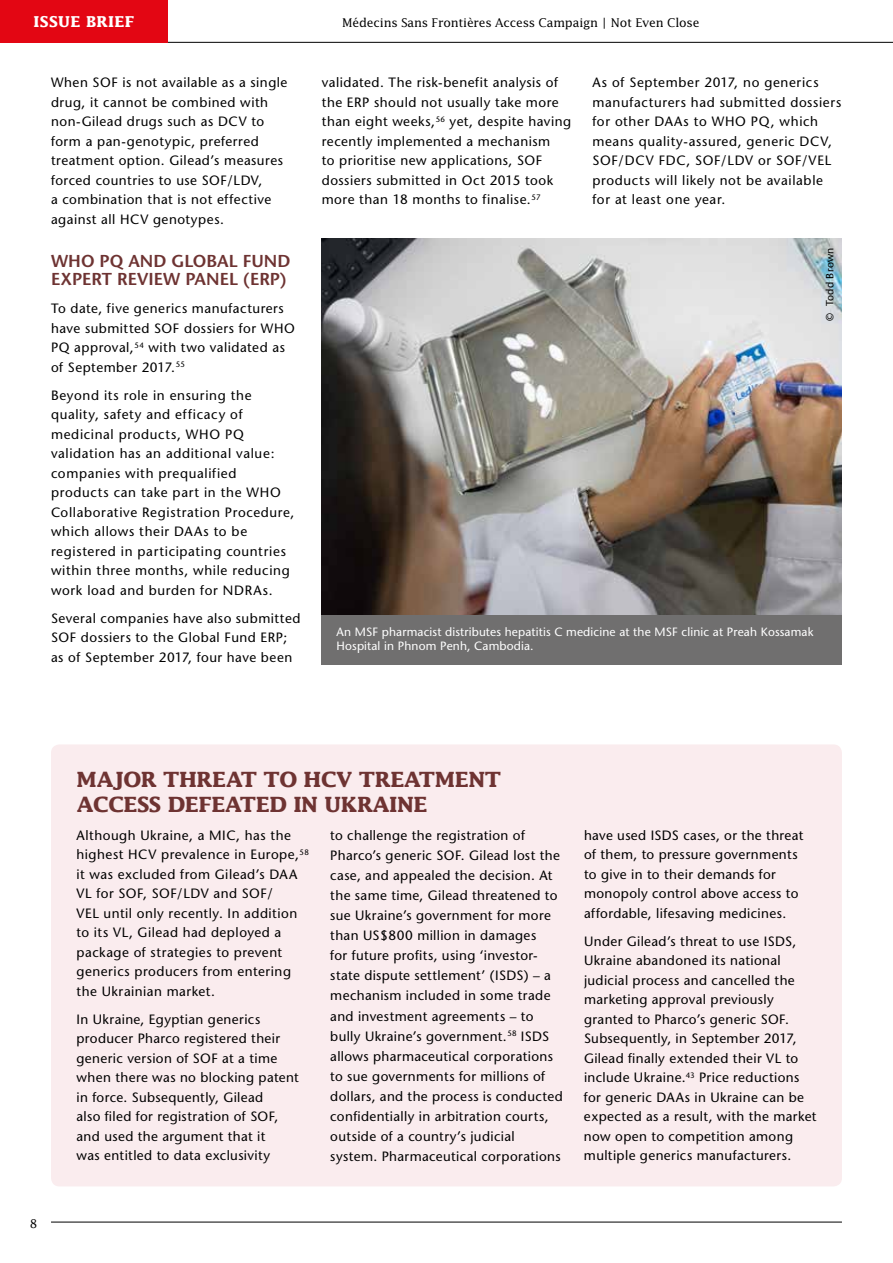
<style>
.page{position:relative;width:893px;height:1263px;background:#fff}
.page>*{position:absolute;margin:0;border:0;box-sizing:border-box;transform-origin:0 0}
.t1{font:700 21px/25.2px "Lucida";letter-spacing:-.02em;color:#6e3332}
.t2{font:600 17.25px/18px "Stone Sans";letter-spacing:.005em;color:#6e3332}
.t3{font:700 15px "Lucida";letter-spacing:.02em;color:#fff}
.t4{font:13.5px/19.5px "Stone Sans";letter-spacing:.035em;color:#000}
.t5{font:12px/14.2px "Stone Sans";letter-spacing:.01em;color:#fff}
.t6{font:12px "Lucida";letter-spacing:-.015em;color:#000}
.t7{font:10.5px "Stone Sans";letter-spacing:.03em;color:#000}
</style>
<div class="page">
<div style="left:51px;top:744px;width:791px;height:442px;background:#faecee;border-radius:9px"></div>
<img style="left:322px;top:239px;width:520px;height:376px">
<hr style="left:892px;top:414px;width:1px;height:849px;background:#faecee">
<div style="left:322px;top:615px;width:520px;height:49px;background:#706f6f"></div>
<hr style="left:0;top:42px;width:893px;height:1px;background:#000">
<hr style="left:51px;top:1222px;width:791px;height:1px;background:#000">
<div style="left:0;top:0;width:168px;height:43px;background:#e30613"></div>
<p class="t3" style="left:34px;top:13px;width:102px">ISSUE BRIEF</p>
<p class="t4" style="left:51px;top:73px;width:238px">When SOF is not available as a single drug, it cannot be combined with non-Gilead drugs such as DCV to form a pan-genotypic, preferred treatment option. Gilead’s measures forced countries to use SOF/LDV,<br>a combination that is not effective against all HCV genotypes.</p>
<p class="t2" style="left:51px;top:252px;width:241px">WHO PQ AND GLOBAL FUND<br>EXPERT REVIEW PANEL (ERP)</p>
<p class="t4" style="left:51px;top:299px;width:245px">To date, five generics manufacturers have submitted SOF dossiers for WHO<br>PQ approval,<sup>54</sup> with two validated as of September 2017.<sup>55</sup></p>
<p class="t4" style="left:51px;top:385px;width:245px">Beyond its role in ensuring the quality, safety and efficacy of medicinal products, WHO PQ validation has an additional value: companies with prequalified products can take part in the WHO Collaborative Registration Procedure, which allows their DAAs to be registered in participating countries within three months, while reducing work load and burden for NDRAs.</p>
<p class="t4" style="left:51px;top:608px;width:251px">Several companies have also submitted<br>SOF dossiers to the Global Fund ERP; as of September 2017, four have been</p>
<p class="t6" style="left:342px;top:15px;width:359px">Médecins Sans Frontières Access Campaign | Not Even Close</p>
<p class="t4" style="left:322px;top:73px;width:251px">validated. The risk-benefit analysis of the ERP should not usually take more than eight weeks,<sup>56</sup> yet, despite having recently implemented a mechanism<br>to prioritise new applications, SOF dossiers submitted in Oct 2015 took more than 18 months to finalise.<sup>57</sup></p>
<p class="t4" style="left:592px;top:73px;width:250px">As of September 2017, no generics manufacturers had submitted dossiers for other DAAs to WHO PQ, which means quality-assured, generic DCV,<br>SOF/DCV FDC, SOF/LDV or SOF/VEL products will likely not be available for at least one year.</p>
<p class="t7" style="left:823px;top:321px;width:75px;rotate:-90deg">© Todd Brown</p>
<p class="t5" style="left:337px;top:625px;width:478px">An MSF pharmacist distributes hepatitis C medicine at the MSF clinic at Preah Kossamak<br>Hospital in Phnom Penh, Cambodia.</p>
<p class="t6" style="left:30px;top:1216px;width:9px">8</p>
<h1 class="t1" style="left:77px;top:766px;width:426px">MAJOR THREAT TO HCV TREATMENT<br>ACCESS DEFEATED IN UKRAINE</h1>
<p class="t4" style="left:77px;top:825px;width:234px">Although Ukraine, a MIC, has the highest HCV prevalence in Europe,<sup>58 </sup>it was excluded from Gilead’s DAA<br>VL for SOF, SOF/LDV and SOF/<br>VEL until only recently. In addition to its VL, Gilead had deployed a package of strategies to prevent generics producers from entering the Ukrainian market.</p>
<p class="t4" style="left:77px;top:1009px;width:224px">In Ukraine, Egyptian generics producer Pharco registered their generic version of SOF at a time when there was no blocking patent in force. Subsequently, Gilead<br>also filed for registration of SOF, and used the argument that it<br>was entitled to data exclusivity</p>
<p class="t4" style="left:330px;top:825px;width:234px;line-height:20.1px">to challenge the registration of Pharco’s generic SOF. Gilead lost the case, and appealed the decision. At the same time, Gilead threatened to sue Ukraine’s government for more than US$800 million in damages<br>for future profits, using ‘investor&shy;state dispute settlement’ (ISDS) – a mechanism included in some trade and investment agreements – to bully Ukraine’s government.<sup>58</sup> ISDS allows pharmaceutical corporations to sue governments for millions of dollars, and the process is conducted confidentially in arbitration courts, outside of a country’s judicial system. Pharmaceutical corporations</p>
<p class="t4" style="left:584px;top:825px;width:221px">have used ISDS cases, or the threat of them, to pressure governments to give in to their demands for monopoly control above access to affordable, lifesaving medicines.</p>
<p class="t4" style="left:584px;top:931px;width:234px">Under Gilead’s threat to use ISDS, Ukraine abandoned its national judicial process and cancelled the marketing approval previously granted to Pharco’s generic SOF.<br>Subsequently, in September 2017, Gilead finally extended their VL to include Ukraine.<sup>43</sup> Price reductions for generic DAAs in Ukraine can be expected as a result, with the market now open to competition among multiple generics manufacturers.</p>
</div>
